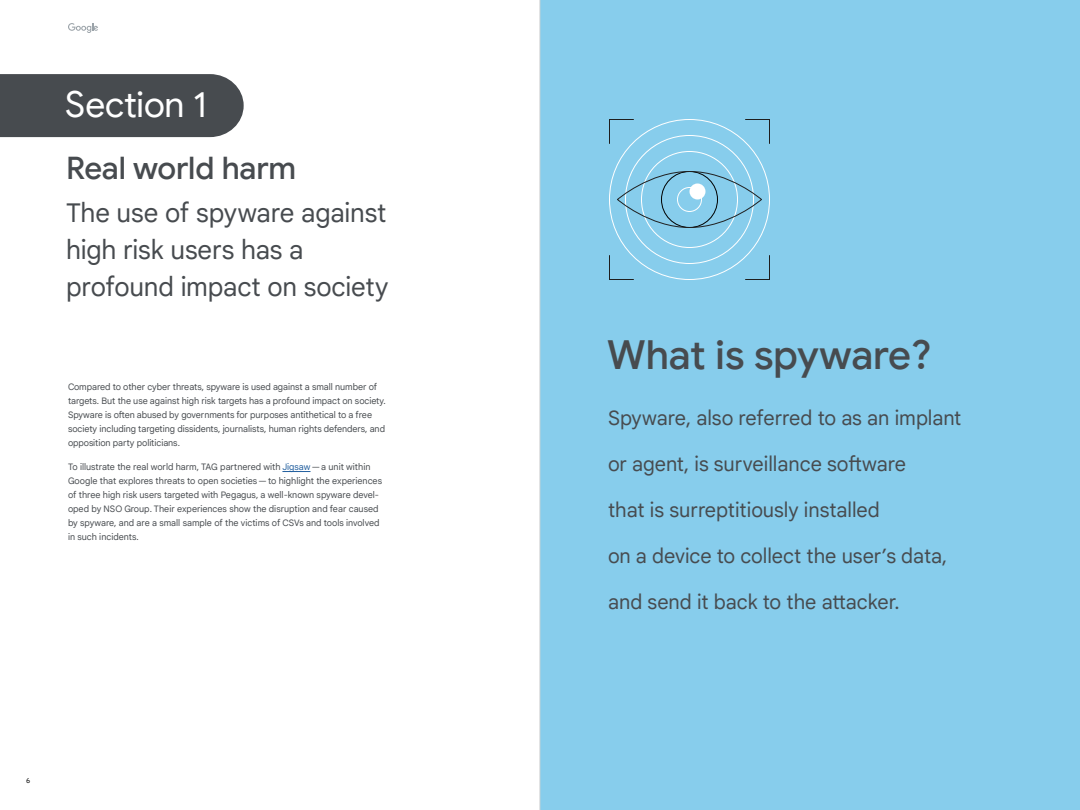
<style>
.page{position:relative;width:1080px;height:810px;background:#fff}
.page>*{position:absolute;margin:0;border:0;box-sizing:border-box;transform-origin:0 0}
.t1{font:500 40px "Google Sans";letter-spacing:-.005em;color:#474b4f}
.t2{font:36px "Google Sans Display";letter-spacing:-.005em;color:#fff}
.t3{font:500 31px "Google Sans";letter-spacing:-.01em;color:#474b4f}
.t4{font:26px/37px "Google Sans Text";letter-spacing:-.01em;color:#474b4f}
.t5{font:20px "Google Sans Text";color:#474b4f}
.t6{font:9px/14px "Google Sans Text";letter-spacing:-.005em;color:#474b4f}
.t7{font:7px "Google Sans Mono";color:#000}
.s1{color:#215e9e}
</style>
<div class="page">
<svg style="left:68px;top:23px;width:30px;height:10px"></svg>
<div style="left:540px;top:0;width:540px;height:810px;background:#87cdec"></div>
<svg style="left:282px;top:471px;width:28px;height:1px"></svg>
<div style="left:0;top:74px;width:244px;height:63px;background:#474b4f"></div>
<svg style="left:609px;top:119px;width:161px;height:161px"></svg>
<div style="left:662px;top:172px;width:56px;height:56px;background:#87cdec;border-radius:50%"></div>
<div style="left:617px;top:171px;width:145px;height:57px;border:1px solid #202020;border-radius:50%"></div>
<div style="left:677px;top:187px;width:25px;height:25px;border:1px solid #fff;border-radius:50%"></div>
<div style="left:690px;top:184px;width:16px;height:16px;background:#fff;border-radius:50%"></div>
<hr style="left:540px;top:0;width:1px;height:810px;background:#d1d3d4">
<h2 class="t2" style="left:65px;top:82px;width:143px">Section 1</h2>
<h3 class="t3" style="left:66px;top:149px;width:232px">Real world harm</h3>
<h3 class="t4" style="left:66px;top:193px;width:324px">The use of spyware against high risk users has a profound impact on society</h3>
<p class="t6" style="left:68px;top:379px;width:319px">Compared to other cyber threats, spyware is used against a small number of targets. But the use against high risk targets has a profound impact on society.<br>Spyware is often abused by governments for purposes antithetical to a free society including targeting dissidents, journalists, human rights defenders, and opposition party politicians.</p>
<p class="t6" style="left:68px;top:459px;width:316px">To illustrate the real world harm, TAG partnered with <span class="s1">Jigsaw</span> — a unit within Google that explores threats to open societies — to highlight the experiences of three high risk users targeted with Pegagus, a well-known spyware devel&shy;oped by NSO Group. Their experiences show the disruption and fear caused by spyware, and are a small sample of the victims of CSVs and tools involved in such incidents.</p>
<p class="t7" style="left:26px;top:776px;width:6px">6</p>
<h1 class="t1" style="left:607px;top:330px;width:326px">What is spyware?</h1>
<h3 class="t5" style="left:608px;top:402px;width:355px">Spyware, also referred to as an implant</h3>
<h3 class="t5" style="left:608px;top:448px;width:300px">or agent, is surveillance software</h3>
<h3 class="t5" style="left:608px;top:494px;width:273px">that is surreptitiously installed</h3>
<h3 class="t5" style="left:608px;top:540px;width:341px">on a device to collect the user’s data,</h3>
<h3 class="t5" style="left:608px;top:586px;width:293px">and send it back to the attacker.</h3>
</div>
